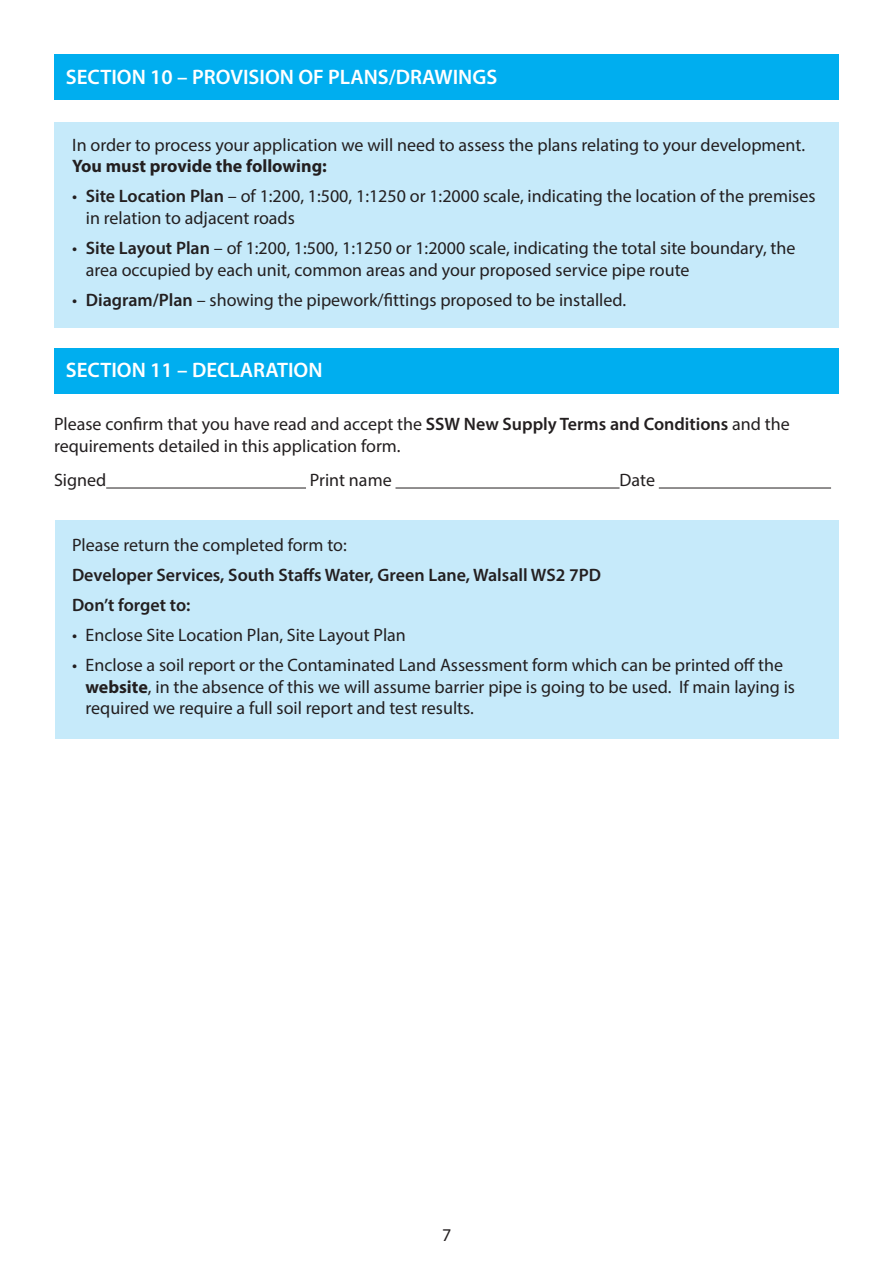
<style>
.page{position:relative;width:893px;height:1263px;background:#fff}
.page>*{position:absolute;margin:0;border:0;box-sizing:border-box;transform-origin:0 0}
.t1{font:600 21px "Myriad Pro";color:#fff}
.t2{font:18px/21.6px "Myriad Pro";color:#231f20}
.t3{font:600 18px/30.2px "Myriad Pro";color:#231f20}
.t4{font:700 18px "Myriad Pro";color:#231f20}
.s1{font-weight:600}
.s2{font-weight:700}
</style>
<div class="page">
<div style="left:54px;top:122px;width:785px;height:205px;background:#c6eafa"></div>
<div style="left:55px;top:519px;width:783px;height:219px;background:#c6eafa"></div>
<div style="left:54px;top:54px;width:785px;height:46px;background:#00aeef"></div>
<div style="left:54px;top:348px;width:785px;height:46px;background:#00aeef"></div>
<hr style="left:106px;top:487px;width:200px;height:1px;background:#231f20">
<hr style="left:395px;top:487px;width:225px;height:1px;background:#231f20">
<hr style="left:659px;top:487px;width:172px;height:1px;background:#231f20">
<p class="t1" style="left:66px;top:63px;width:433px">SECTION 10 – PROVISION OF PLANS/DRAWINGS</p>
<p class="t2" style="left:72px;top:134px;width:734px">In order to process your application we will need to assess the plans relating to your development.</p>
<p class="t4" style="left:72px;top:154px;width:256px">You must provide the following:</p>
<p class="t2" style="left:86px;top:185px;width:731px;text-indent:-14px">• <span class="s1">Site Location Plan</span> – of 1:200, 1:500, 1:1250 or 1:2000 scale, indicating the location of the premises in relation to adjacent roads</p>
<p class="t2" style="left:86px;top:237px;width:711px;text-indent:-14px">• <span class="s1">Site Layout Plan</span> – of 1:200, 1:500, 1:1250 or 1:2000 scale, indicating the total site boundary, the area occupied by each unit, common areas and your proposed service pipe route</p>
<p class="t2" style="left:72px;top:289px;width:555px">• <span class="s1">Diagram/Plan</span> – showing the pipework/fittings proposed to be installed.</p>
<p class="t1" style="left:66px;top:357px;width:258px">SECTION 11 – DECLARATION</p>
<p class="t2" style="left:54px;top:413px;width:737px">Please confirm that you have read and accept the <span class="s1">SSW New Supply Terms and Conditions</span> and the requirements detailed in this application form.</p>
<p class="t2" style="left:54px;top:469px;width:54px">Signed</p>
<p class="t2" style="left:310px;top:469px;width:83px">Print name</p>
<p class="t2" style="left:620px;top:469px;width:37px">Date</p>
<p class="t2" style="left:72px;top:533px;width:276px">Please return the completed form to:</p>
<p class="t3" style="left:72px;top:559px;width:531px">Developer Services, South Staffs Water, Green Lane, Walsall WS2 7PD<br>Don’t forget to:</p>
<p class="t2" style="left:72px;top:624px;width:335px">• Enclose Site Location Plan, Site Layout Plan</p>
<p class="t2" style="left:86px;top:654px;width:711px;text-indent:-14px">• Enclose a soil report or the Contaminated Land Assessment form which can be printed off the <span class="s2">website</span>, in the absence of this we will assume barrier pipe is going to be used. If main laying is required we require a full soil report and test results.</p>
<p class="t2" style="left:442px;top:1224px;width:11px">7</p>
</div>
